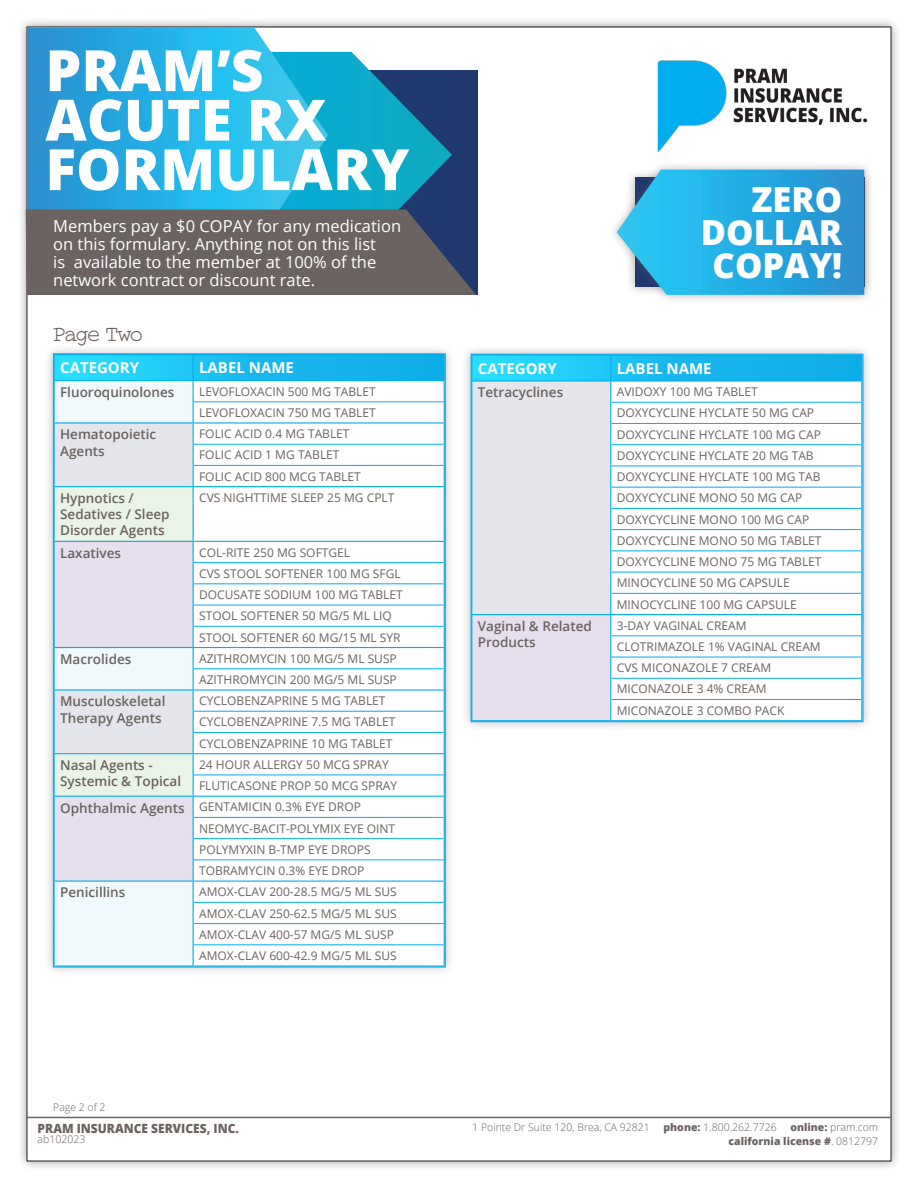
<style>
.page{position:relative;width:918px;height:1188px;background:#fff}
.page>*{position:absolute;margin:0;border:0;box-sizing:border-box;transform-origin:0 0}
.Paragraph_Style_1{font:800 57px "Open Sans";color:#fff}
.t1{font:800 34.5px "Open Sans";color:#fff}
.t2{font:22.5px "Juniper";letter-spacing:-.03em;color:#6b6360}
.t3{font:16.5px/18px "Open Sans";color:#fff}
.t4{font:700 15px "Open Sans";color:#fff}
.t5{font:600 13.5px/16.2px "Open Sans";color:#6b6360}
.Titles{font:800 12.75px "Open Sans";color:#6b6360;scale:.94 1}
.t6{font:12px "Open Sans";color:#6b6360}
.Titles-2{font:300 10.5px "Open Sans";color:#6b6360}
.Titles-3{font:800 10.5px "Open Sans";color:#6b6360}
.s1{font-weight:800}
.s2{font-weight:300}
</style>
<div class="page">
<div style="left:17px;top:17px;width:884px;height:1154px;background:#231f20;opacity:.45"></div>
<div style="left:27px;top:27px;width:864px;height:1134px;background:#fff"></div>
<div style="left:27px;top:70px;width:450px;height:225px;background:#1f386e"></div>
<svg style="left:328px;top:52px;width:124px;height:158px"></svg>
<svg style="left:27px;top:28px;width:301px;height:182px"></svg>
<svg style="left:26px;top:210px;width:450px;height:85px"></svg>
<img style="left:657px;top:60px;width:211px;height:92px">
<hr style="left:27px;top:1117px;width:864px;height:1px;background:#6b6360">
<div style="left:608px;top:160px;width:266px;height:145px;background:#6b6360;opacity:.45"></div>
<svg style="left:617px;top:170px;width:247px;height:125px"></svg>
<div style="left:43px;top:344px;width:412px;height:633px;background:#6b6360;opacity:.45"></div>
<svg style="left:55px;top:356px;width:389px;height:609px"></svg>
<div style="left:461px;top:344px;width:412px;height:387px;background:#6b6360;opacity:.45"></div>
<svg style="left:473px;top:356px;width:388px;height:364px"></svg>
<div style="left:471px;top:354px;width:392px;height:368px;border:1px solid #00aeef"></div>
<p class="Paragraph_Style_1" style="left:45px;top:27px;width:220px">PRAM’S</p>
<p class="Paragraph_Style_1" style="left:45px;top:77px;width:283px">ACUTE RX</p>
<p class="Paragraph_Style_1" style="left:45px;top:126px;width:366px">FORMULARY</p>
<p class="t3" style="left:53px;top:216px;width:349px">Members pay a $0 COPAY for any medication on this formulary. Anything not on this list<br>is available to the member at 100% of the network contract or discount rate.</p>
<p class="t2" style="left:54px;top:324px;width:90px">Page Two</p>
<p class="t4" style="left:60px;top:357px;width:81px">CATEGORY</p>
<p class="t4" style="left:199px;top:357px;width:96px">LABEL NAME</p>
<p class="t5" style="left:60px;top:384px;width:116px">Fluoroquinolones</p>
<p class="t6" style="left:199px;top:383px;width:178px">LEVOFLOXACIN 500 MG TABLET</p>
<p class="t6" style="left:199px;top:404px;width:178px">LEVOFLOXACIN 750 MG TABLET</p>
<p class="t5" style="left:60px;top:426px;width:98px">Hematopoietic<br>Agents</p>
<p class="t6" style="left:199px;top:426px;width:152px">FOLIC ACID 0.4 MG TABLET</p>
<p class="t6" style="left:199px;top:447px;width:142px">FOLIC ACID 1 MG TABLET</p>
<p class="t6" style="left:199px;top:468px;width:163px">FOLIC ACID 800 MCG TABLET</p>
<p class="t5" style="left:60px;top:490px;width:111px">Hypnotics /<br>Sedatives / Sleep<br>Disorder Agents</p>
<p class="t6" style="left:199px;top:489px;width:197px">CVS NIGHTTIME SLEEP 25 MG CPLT</p>
<p class="t5" style="left:60px;top:544px;width:63px">Laxatives</p>
<p class="t6" style="left:199px;top:544px;width:153px">COL-RITE 250 MG SOFTGEL</p>
<p class="t6" style="left:199px;top:565px;width:203px">CVS STOOL SOFTENER 100 MG SFGL</p>
<p class="t6" style="left:199px;top:586px;width:205px">DOCUSATE SODIUM 100 MG TABLET</p>
<p class="t6" style="left:199px;top:608px;width:194px">STOOL SOFTENER 50 MG/5 ML LIQ</p>
<p class="t6" style="left:199px;top:629px;width:203px">STOOL SOFTENER 60 MG/15 ML SYR</p>
<p class="t5" style="left:60px;top:651px;width:73px">Macrolides</p>
<p class="t6" style="left:199px;top:650px;width:199px">AZITHROMYCIN 100 MG/5 ML SUSP</p>
<p class="t6" style="left:199px;top:671px;width:199px">AZITHROMYCIN 200 MG/5 ML SUSP</p>
<p class="t5" style="left:60px;top:693px;width:107px">Musculoskeletal<br>Therapy Agents</p>
<p class="t6" style="left:199px;top:693px;width:188px">CYCLOBENZAPRINE 5 MG TABLET</p>
<p class="t6" style="left:199px;top:714px;width:198px">CYCLOBENZAPRINE 7.5 MG TABLET</p>
<p class="t6" style="left:199px;top:735px;width:195px">CYCLOBENZAPRINE 10 MG TABLET</p>
<p class="t5" style="left:60px;top:757px;width:123px">Nasal Agents -<br>Systemic &amp; Topical</p>
<p class="t6" style="left:199px;top:756px;width:191px">24 HOUR ALLERGY 50 MCG SPRAY</p>
<p class="t6" style="left:199px;top:778px;width:200px">FLUTICASONE PROP 50 MCG SPRAY</p>
<p class="t5" style="left:60px;top:799px;width:126px">Ophthalmic Agents</p>
<p class="t6" style="left:199px;top:799px;width:163px">GENTAMICIN 0.3% EYE DROP</p>
<p class="t6" style="left:199px;top:820px;width:198px">NEOMYC-BACIT-POLYMIX EYE OINT</p>
<p class="t6" style="left:199px;top:841px;width:173px">POLYMYXIN B-TMP EYE DROPS</p>
<p class="t6" style="left:199px;top:862px;width:167px">TOBRAMYCIN 0.3% EYE DROP</p>
<p class="t5" style="left:60px;top:884px;width:67px">Penicillins</p>
<p class="t6" style="left:199px;top:884px;width:199px">AMOX-CLAV 200-28.5 MG/5 ML SUS</p>
<p class="t6" style="left:199px;top:905px;width:199px">AMOX-CLAV 250-62.5 MG/5 ML SUS</p>
<p class="t6" style="left:199px;top:926px;width:196px">AMOX-CLAV 400-57 MG/5 ML SUSP</p>
<p class="t6" style="left:199px;top:947px;width:199px">AMOX-CLAV 600-42.9 MG/5 ML SUS</p>
<p class="Titles-2" style="left:53px;top:1100px;width:54px">Page 2 of 2</p>
<p class="Titles" style="left:38px;top:1118px;width:216px">PRAM INSURANCE SERVICES, INC.</p>
<p class="Titles-2" style="left:38px;top:1132px;width:49px">ab102023</p>
<p class="t1" style="left:751px;top:174px;width:92px">ZERO</p>
<p class="t1" style="left:701px;top:207px;width:143px">DOLLAR</p>
<p class="t1" style="left:713px;top:240px;width:131px">COPAY!</p>
<p class="t4" style="left:478px;top:358px;width:81px">CATEGORY</p>
<p class="t4" style="left:617px;top:358px;width:96px">LABEL NAME</p>
<p class="t5" style="left:478px;top:384px;width:87px">Tetracyclines</p>
<p class="t6" style="left:617px;top:384px;width:142px">AVIDOXY 100 MG TABLET</p>
<p class="t6" style="left:617px;top:405px;width:199px">DOXYCYCLINE HYCLATE 50 MG CAP</p>
<p class="t6" style="left:617px;top:426px;width:206px">DOXYCYCLINE HYCLATE 100 MG CAP</p>
<p class="t6" style="left:617px;top:447px;width:198px">DOXYCYCLINE HYCLATE 20 MG TAB</p>
<p class="t6" style="left:617px;top:469px;width:205px">DOXYCYCLINE HYCLATE 100 MG TAB</p>
<p class="t6" style="left:617px;top:490px;width:187px">DOXYCYCLINE MONO 50 MG CAP</p>
<p class="t6" style="left:617px;top:511px;width:194px">DOXYCYCLINE MONO 100 MG CAP</p>
<p class="t6" style="left:617px;top:532px;width:206px">DOXYCYCLINE MONO 50 MG TABLET</p>
<p class="t6" style="left:617px;top:554px;width:206px">DOXYCYCLINE MONO 75 MG TABLET</p>
<p class="t6" style="left:617px;top:575px;width:175px">MINOCYCLINE 50 MG CAPSULE</p>
<p class="t6" style="left:617px;top:596px;width:181px">MINOCYCLINE 100 MG CAPSULE</p>
<p class="t5" style="left:478px;top:618px;width:116px">Vaginal &amp; Related<br>Products</p>
<p class="t6" style="left:617px;top:617px;width:131px">3-DAY VAGINAL CREAM</p>
<p class="t6" style="left:617px;top:638px;width:205px">CLOTRIMAZOLE 1% VAGINAL CREAM</p>
<p class="t6" style="left:617px;top:660px;width:156px">CVS MICONAZOLE 7 CREAM</p>
<p class="t6" style="left:617px;top:681px;width:151px">MICONAZOLE 3 4% CREAM</p>
<p class="t6" style="left:617px;top:702px;width:169px">MICONAZOLE 3 COMBO PACK</p>
<p class="Titles-2" style="left:472px;top:1120px;width:179px">1 Pointe Dr Suite 120, Brea, CA 92821</p>
<p class="Titles-2" style="left:664px;top:1120px;width:115px"><span class="s1">phone:</span> 1.800.262.7726</p>
<p class="Titles-2" style="left:790px;top:1120px;width:89px"><span class="s1">online:</span> pram.com</p>
<p class="Titles-3" style="left:729px;top:1133px;width:151px">california license #<span class="s2">. 0812797</span></p>
</div>
